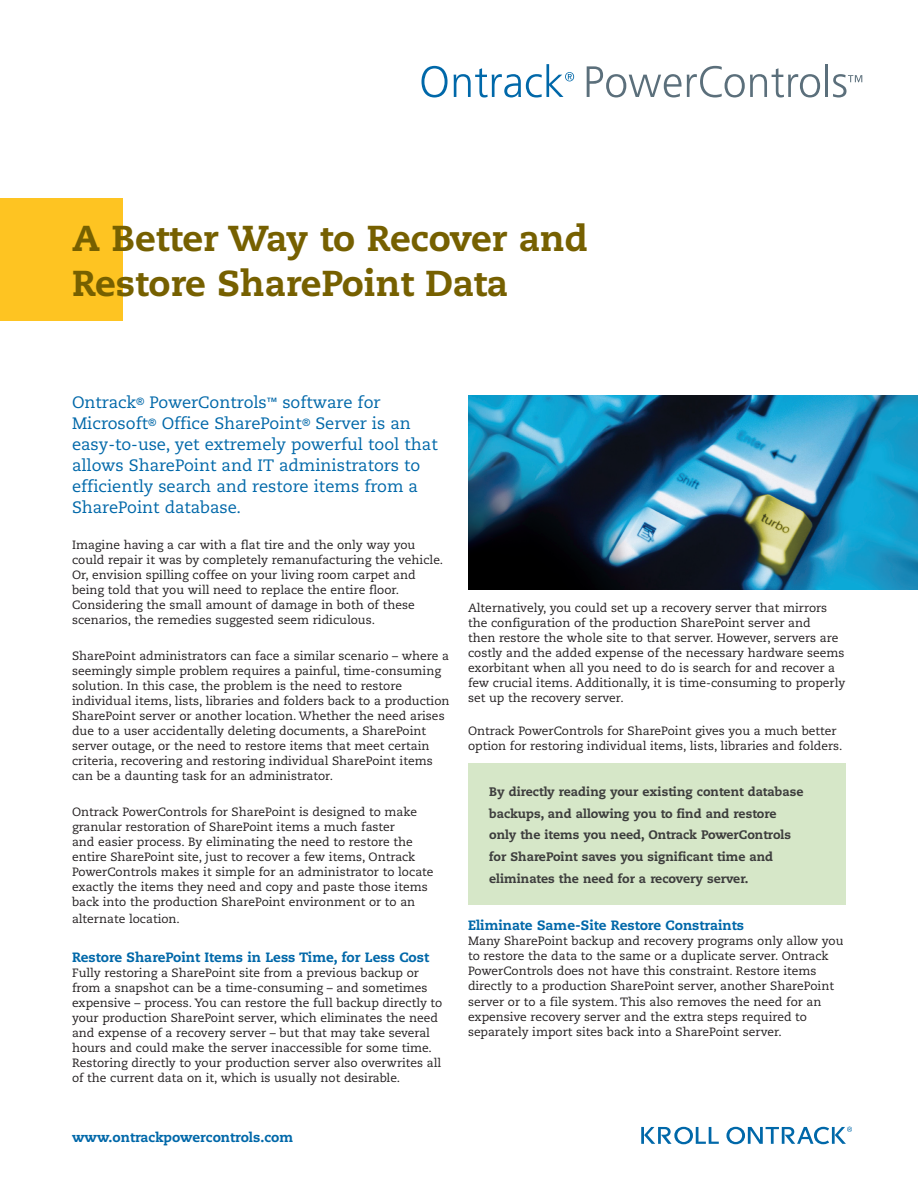
<style>
.page{position:relative;width:918px;height:1188px;background:#fff}
.page>*{position:absolute;margin:0;border:0;box-sizing:border-box;transform-origin:0 0}
.Headline__2_lines{font:800 36px "Caecilia";color:#766000}
.Side_Bar{font:16.5px/21px "Caecilia";color:#0068a9}
.Side_Bar-2{font:800 13.5px "Caecilia";color:#0068a9}
.Text_Subhead_9_12{font:800 13.5px "Caecilia";color:#0068a9}
.Back_Cover_Informati{font:800 13.5px "Caecilia";color:#0068a9}
.Text_Subhead_9_12-2{font:800 12.3px/21.6px "Caecilia";color:#3d3d3d}
.Side_Bar-3{font:12px/15px "Caecilia";color:#231f20}
.Text_Subhead_9_12-3{font:12px/15px "Caecilia";color:#231f20}
</style>
<div class="page">
<div style="left:0;top:198px;width:123px;height:123px;background:#fec422"></div>
<svg style="left:422px;top:66px;width:26px;height:31px"></svg>
<svg style="left:454px;top:64px;width:120px;height:33px"></svg>
<svg style="left:587px;top:66px;width:233px;height:31px"></svg>
<hr style="left:826px;top:64px;width:2px;height:33px;background:#5b6f7b">
<svg style="left:833px;top:74px;width:29px;height:23px"></svg>
<svg style="left:641px;top:1127px;width:78px;height:17px"></svg>
<svg style="left:726px;top:1127px;width:126px;height:17px"></svg>
<img style="left:468px;top:396px;width:450px;height:194px">
<div style="left:468px;top:763px;width:378px;height:142px;background:#d6e7c8"></div>
<p class="Headline__2_lines" style="left:72px;top:216px;width:518px">A Better Way to Recover and</p>
<p class="Headline__2_lines" style="left:72px;top:261px;width:438px">Restore SharePoint Data</p>
<p class="Side_Bar" style="left:72px;top:392px;width:367px">Ontrack<sup>®</sup> PowerControls<sup>™</sup> software for Microsoft<sup>®</sup> Office SharePoint<sup>®</sup> Server is an easy-to-use, yet extremely powerful tool that allows SharePoint and IT administrators to efficiently search and restore items from a SharePoint database.</p>
<p class="Side_Bar-3" style="left:72px;top:538px;width:373px">Imagine having a car with a flat tire and the only way you could repair it was by completely remanufacturing the vehicle.<br>Or, envision spilling coffee on your living room carpet and being told that you will need to replace the entire floor.<br>Considering the small amount of damage in both of these scenarios, the remedies suggested seem ridiculous.</p>
<p class="Side_Bar-3" style="left:72px;top:649px;width:379px">SharePoint administrators can face a similar scenario – where a seemingly simple problem requires a painful, time-consuming solution. In this case, the problem is the need to restore individual items, lists, libraries and folders back to a production SharePoint server or another location. Whether the need arises due to a user accidentally deleting documents, a SharePoint server outage, or the need to restore items that meet certain criteria, recovering and restoring individual SharePoint items can be a daunting task for an administrator.</p>
<p class="Side_Bar-3" style="left:72px;top:805px;width:363px">Ontrack PowerControls for SharePoint is designed to make granular restoration of SharePoint items a much faster<br>and easier process. By eliminating the need to restore the entire SharePoint site, just to recover a few items, Ontrack PowerControls makes it simple for an administrator to locate exactly the items they need and copy and paste those items back into the production SharePoint environment or to an</p>
<p class="Side_Bar-3" style="left:72px;top:911px;width:109px">alternate location.</p>
<p class="Side_Bar-2" style="left:72px;top:948px;width:359px">Restore SharePoint Items in Less Time, for Less Cost</p>
<p class="Side_Bar-3" style="left:72px;top:965px;width:372px">Fully restoring a SharePoint site from a previous backup or from a snapshot can be a time-consuming – and sometimes expensive – process. You can restore the full backup directly to your production SharePoint server, which eliminates the need and expense of a recovery server – but that may take several hours and could make the server inaccessible for some time.<br>Restoring directly to your production server also overwrites all of the current data on it, which is usually not desirable.</p>
<p class="Back_Cover_Informati" style="left:72px;top:1129px;width:223px">www.ontrackpowercontrols.com</p>
<p class="Text_Subhead_9_12-3" style="left:468px;top:600px;width:379px">Alternatively, you could set up a recovery server that mirrors the configuration of the production SharePoint server and<br>then restore the whole site to that server. However, servers are costly and the added expense of the necessary hardware seems exorbitant when all you need to do is search for and recover a few crucial items. Additionally, it is time-consuming to properly set up the recovery server.</p>
<p class="Text_Subhead_9_12-3" style="left:468px;top:723px;width:376px">Ontrack PowerControls for SharePoint gives you a much better option for restoring individual items, lists, libraries and folders.</p>
<p class="Text_Subhead_9_12-2" style="left:489px;top:781px;width:316px">By directly reading your existing content database backups, and allowing you to find and restore only the items you need, Ontrack PowerControls for SharePoint saves you significant time and eliminates the need for a recovery server.</p>
<p class="Text_Subhead_9_12" style="left:468px;top:917px;width:278px">Eliminate Same-Site Restore Constraints</p>
<p class="Text_Subhead_9_12-3" style="left:468px;top:933px;width:377px">Many SharePoint backup and recovery programs only allow you to restore the data to the same or a duplicate server. Ontrack PowerControls does not have this constraint. Restore items directly to a production SharePoint server, another SharePoint server or to a file system. This also removes the need for an expensive recovery server and the extra steps required to separately import sites back into a SharePoint server.</p>
</div>
